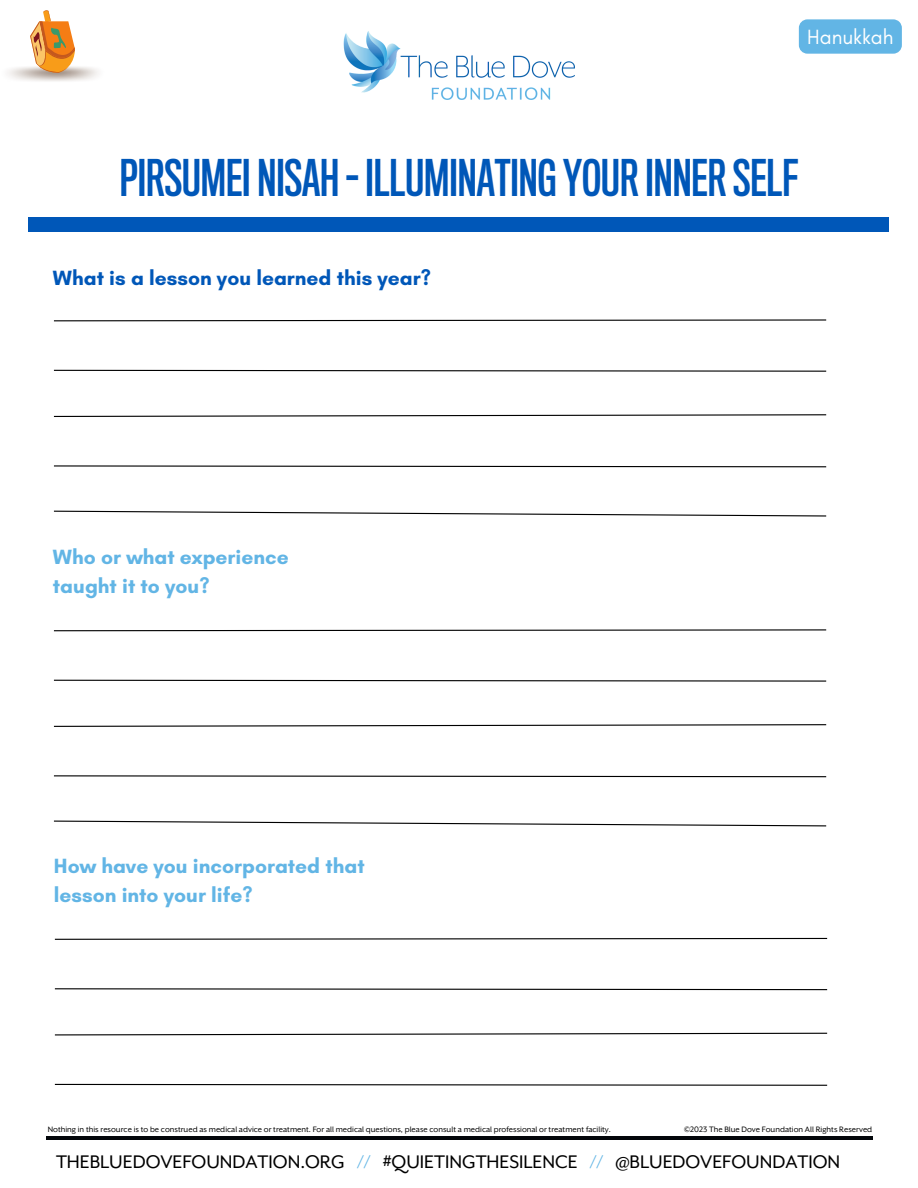
<style>
.page{position:relative;width:918px;height:1188px;background:#fff}
.page>*{position:absolute;margin:0;border:0;box-sizing:border-box;transform-origin:0 0}
.t1{font:46.5px "Titling Gothic FB Comp Standard";color:#0057b8}
.t2{font:700 21px/29.2px "Glacial Indifference";color:#62b5e5}
.t3{font:21px "Mr Eaves XL San OT";color:#000}
.t4{font:700 21px "Glacial Indifference";color:#0057b8}
.t5{font:21px "Glacial Indifference";color:#fff}
.t6{font:9px "Mr Eaves XL San OT";color:#000}
.s1{color:#62b5e5}
</style>
<div class="page">
<div style="left:29px;top:218px;width:860px;height:13px;background:#0057b8"></div>
<img style="left:344px;top:31px;width:231px;height:68px">
<svg style="left:30px;top:10px;width:46px;height:63px"></svg>
<hr style="left:46px;top:1137px;width:826px;height:3px;background:#03060a">
<svg style="left:799px;top:19px;width:103px;height:35px"></svg>
<svg style="left:53px;top:629px;width:774px;height:3px"></svg>
<svg style="left:53px;top:724px;width:774px;height:3px"></svg>
<svg style="left:53px;top:679px;width:774px;height:3px"></svg>
<svg style="left:53px;top:775px;width:774px;height:3px"></svg>
<svg style="left:53px;top:820px;width:774px;height:7px"></svg>
<svg style="left:53px;top:319px;width:774px;height:3px"></svg>
<svg style="left:53px;top:414px;width:774px;height:3px"></svg>
<svg style="left:53px;top:369px;width:774px;height:3px"></svg>
<svg style="left:54px;top:465px;width:773px;height:3px"></svg>
<svg style="left:53px;top:510px;width:774px;height:7px"></svg>
<svg style="left:54px;top:937px;width:774px;height:3px"></svg>
<svg style="left:54px;top:1032px;width:774px;height:4px"></svg>
<svg style="left:54px;top:988px;width:774px;height:3px"></svg>
<svg style="left:54px;top:1083px;width:774px;height:3px"></svg>
<p class="t5" style="left:807px;top:24px;width:88px">Hanukkah</p>
<p class="t1" style="left:120px;top:158px;width:680px">PIRSUMEI NISAH - ILLUMINATING YOURINNERSELF</p>
<p class="t4" style="left:53px;top:265px;width:379px">What is a lesson you learned this year?</p>
<p class="t2" style="left:53px;top:542px;width:237px">Who or what experience taught it to you?</p>
<p class="t2" style="left:54px;top:851px;width:312px">How have you incorporated that lesson into your life?</p>
<p class="t6" style="left:48px;top:1125px;width:565px">Nothing in this resource is to be construed as medical advice or treatment. For all medical questions, please consult a medical professional or treatment facility.</p>
<p class="t6" style="left:684px;top:1125px;width:190px">©2023 The Blue Dove Foundation All Rights Reserved</p>
<p class="t3" style="left:56px;top:1151px;width:786px">THEBLUEDOVEFOUNDATION.ORG <span class="s1">//</span> #QUIETINGTHESILENCE <span class="s1">//</span> @BLUEDOVEFOUNDATION</p>
</div>
